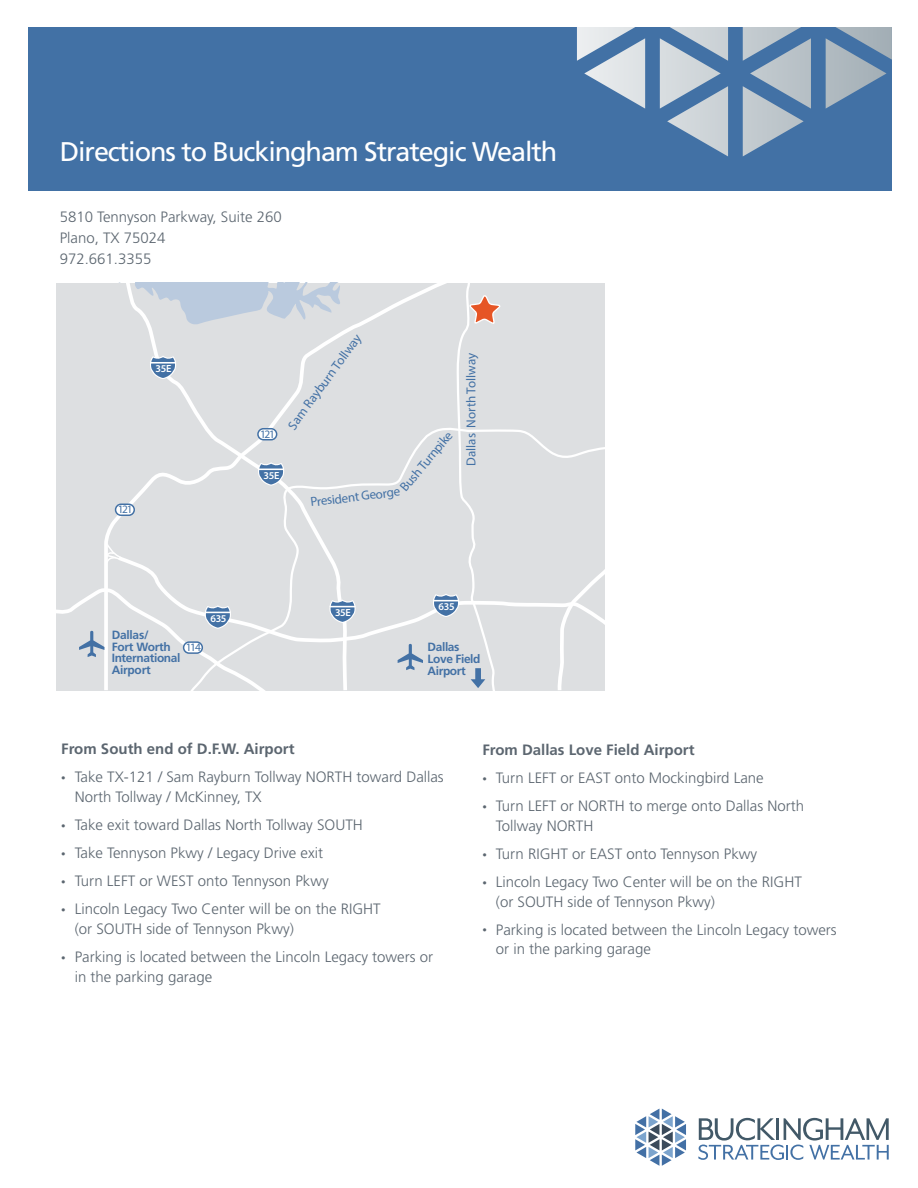
<style>
.page{position:relative;width:918px;height:1188px;background:#fff}
.page>*{position:absolute;margin:0;border:0;box-sizing:border-box;transform-origin:0 0}
.t1{font:27px "Frutiger";letter-spacing:-.04em;color:#fff}
.t2{font:300 15px/19.5px "Frutiger";color:#5c6670}
.t3{font:700 15px "Frutiger";color:#5c6670}
.t4{font:13.05px "Myriad Pro";color:#4371a5}
.t5{font:700 11.85px/11.9px "Frutiger";letter-spacing:-.03em;color:#4371a5}
.t6{font:11.4px "Myriad Pro";letter-spacing:-.12em;color:#4371a5}
.t7{font:600 10.35px "Myriad Pro";letter-spacing:-.03em;color:#fff}
.s1{font-size:9px}
</style>
<div class="page">
<svg style="left:635px;top:1109px;width:51px;height:57px"></svg>
<svg style="left:698px;top:1118px;width:191px;height:42px"></svg>
<div style="left:28px;top:27px;width:864px;height:163px;background:#4271a5"></div>
<svg style="left:577px;top:27px;width:315px;height:129px"></svg>
<div style="left:56px;top:283px;width:549px;height:407px;background:#dddfe1"></div>
<svg style="left:119px;top:283px;width:232px;height:236px"></svg>
<svg style="left:187px;top:426px;width:418px;height:264px"></svg>
<svg style="left:124px;top:554px;width:432px;height:109px"></svg>
<svg style="left:556px;top:515px;width:49px;height:175px"></svg>
<svg style="left:398px;top:644px;width:25px;height:26px"></svg>
<div style="left:116px;top:504px;width:18px;height:11px;background:#fff;border-radius:6px"></div>
<div style="left:115px;top:504px;width:20px;height:12px;border:1px solid #4371a5;border-radius:6px"></div>
<div style="left:258px;top:429px;width:19px;height:11px;background:#fff;border-radius:6px"></div>
<div style="left:257px;top:428px;width:20px;height:12px;border:1px solid #4371a5;border-radius:6px"></div>
<svg style="left:56px;top:586px;width:215px;height:104px"></svg>
<svg style="left:257px;top:461px;width:29px;height:29px"></svg>
<svg style="left:149px;top:355px;width:29px;height:29px"></svg>
<svg style="left:328px;top:598px;width:29px;height:30px"></svg>
<svg style="left:105px;top:543px;width:19px;height:22px"></svg>
<svg style="left:432px;top:283px;width:69px;height:407px"></svg>
<h1 class="t1" style="left:60px;top:135px;width:499px">Directions to Buckingham Strategic Wealth</h1>
<p class="t2" style="left:60px;top:206px;width:224px;line-height:21px">5810 Tennyson Parkway, Suite 260<br>Plano, TX 75024<br>972.661.3355</p>
<p class="t7" style="left:156px;top:362px;width:17px">35E</p>
<p class="t6" style="left:118px;top:502px;width:16px">121</p>
<p class="t6" style="left:260px;top:427px;width:16px">121</p>
<p class="t7" style="left:264px;top:469px;width:17px">35E</p>
<p class="t4" style="left:284px;top:423px;width:117px;rotate:-54deg">Sam Rayburn Tollway</p>
<p class="t4" style="left:397px;top:484px;width:75px;rotate:-50deg">Bush Turnpike</p>
<p class="t4" style="left:310px;top:494px;width:92px;rotate:-7deg">President George</p>
<p class="t4" style="left:463px;top:466px;width:114px;rotate:-90deg">Dallas North Tollway</p>
<p class="t7" style="left:210px;top:612px;width:18px">635</p>
<p class="t7" style="left:335px;top:606px;width:17px">35E</p>
<p class="t7" style="left:439px;top:600px;width:18px">635</p>
<p class="t5" style="left:112px;top:629px;width:70px">Dallas/<br>Fort Worth<br>International<br>Airport</p>
<p class="t6" style="left:186px;top:640px;width:17px">114</p>
<p class="t5" style="left:428px;top:641px;width:54px">Dallas<br>Love Field<br>Airport</p>
<p class="t3" style="left:61px;top:740px;width:235px">From South end of D.F.W. Airport</p>
<p class="t2" style="left:75px;top:767px;width:371px;text-indent:-14px"><span class="s1">•</span> Take TX-121 / Sam Rayburn Tollway NORTH toward Dallas<br>North Tollway / McKinney, TX</p>
<p class="t2" style="left:61px;top:815px;width:303px"><span class="s1">•</span> Take exit toward Dallas North Tollway SOUTH</p>
<p class="t2" style="left:61px;top:843px;width:263px"><span class="s1">•</span> Take Tennyson Pkwy / Legacy Drive exit</p>
<p class="t2" style="left:61px;top:871px;width:269px"><span class="s1">•</span> Turn LEFT or WEST onto Tennyson Pkwy</p>
<p class="t2" style="left:75px;top:899px;width:308px;text-indent:-14px"><span class="s1">•</span> Lincoln Legacy Two Center will be on the RIGHT (or SOUTH side of Tennyson Pkwy)</p>
<p class="t2" style="left:75px;top:947px;width:360px;text-indent:-14px"><span class="s1">•</span> Parking is located between the Lincoln Legacy towers or in the parking garage</p>
<p class="t3" style="left:482px;top:741px;width:214px">From Dallas Love Field Airport</p>
<p class="t2" style="left:482px;top:768px;width:283px"><span class="s1">•</span> Turn LEFT or EAST onto Mockingbird Lane</p>
<p class="t2" style="left:496px;top:797px;width:310px;text-indent:-14px"><span class="s1">•</span> Turn LEFT or NORTH to merge onto Dallas North<br>Tollway NORTH</p>
<p class="t2" style="left:482px;top:844px;width:276px"><span class="s1">•</span> Turn RIGHT or EAST onto Tennyson Pkwy</p>
<p class="t2" style="left:496px;top:872px;width:308px;text-indent:-14px"><span class="s1">•</span> Lincoln Legacy Two Center will be on the RIGHT (or SOUTH side of Tennyson Pkwy)</p>
<p class="t2" style="left:496px;top:920px;width:342px;text-indent:-14px"><span class="s1">•</span> Parking is located between the Lincoln Legacy towers or in the parking garage</p>
</div>
